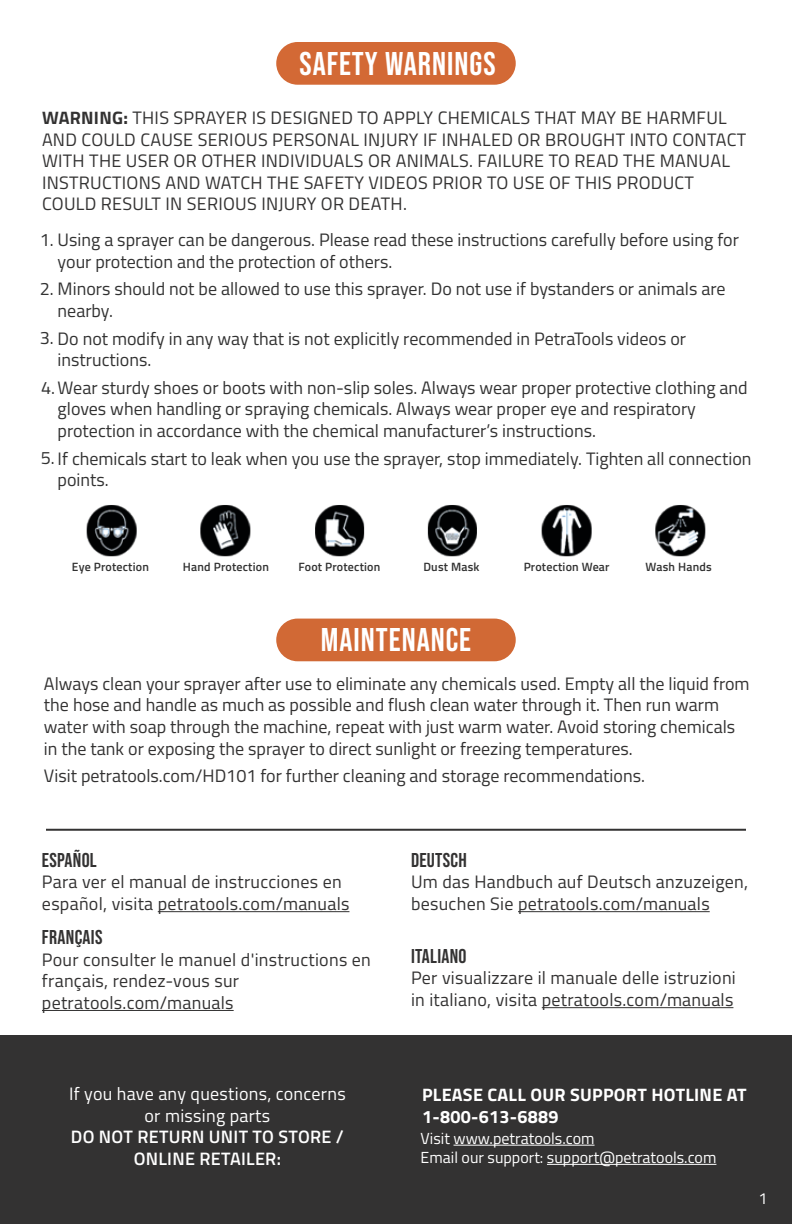
<style>
.page{position:relative;width:792px;height:1224px;background:#fff}
.page>*{position:absolute;margin:0;border:0;box-sizing:border-box;transform-origin:0 0}
.t1{font:700 32.8px "Bebas Neue Pro";letter-spacing:.03em;color:#fff}
.t2{font:700 20px "Bebas Neue Pro";letter-spacing:.015em;color:#333232}
.t3{font:18px/21.6px "Titillium Web";letter-spacing:.015em;color:#333232}
.t4{font:18px/21.6px "Titillium Web";color:#323232}
.t5{font:18px/21.6px "Titillium Web";letter-spacing:.015em;color:#fff;text-align:center}
.t6{font:700 18px/21.6px "Titillium Web";letter-spacing:.015em;color:#fff}
.t7{font:600 18px/21.6px "Titillium Web";letter-spacing:.015em;color:#fff;text-align:center}
.t8{font:16px/19.2px "Titillium Web";color:#fff}
.t9{font:600 12px "Titillium Web";letter-spacing:.015em;color:#323232}
.s1{font-weight:700}
</style>
<div class="page">
<div style="left:0;top:1036px;width:792px;height:188px;background:#333232"></div>
<div style="left:276px;top:619px;width:240px;height:42px;background:#d16935;border-radius:21px"></div>
<div style="left:276px;top:42px;width:240px;height:43px;background:#d36935;border-radius:21px"></div>
<hr style="left:158px;top:911px;width:191px;height:1px;background:#333232">
<hr style="left:42px;top:1010px;width:192px;height:1px;background:#333232">
<hr style="left:518px;top:911px;width:192px;height:1px;background:#333232">
<hr style="left:542px;top:1007px;width:191px;height:1px;background:#333232">
<hr style="left:454px;top:1145px;width:141px;height:1px;background:#fff">
<hr style="left:547px;top:1164px;width:169px;height:1px;background:#fff">
<hr style="left:46px;top:829px;width:700px;height:2px;background:#333232">
<img style="left:86px;top:505px;width:620px;height:52px">
<h1 class="t1" style="left:300px;top:45px;width:197px">SAFETY WARNINGS</h1>
<p class="t3" style="left:42px;top:106px;width:706px"><span class="s1">WARNING:</span> THIS SPRAYER IS DESIGNED TO APPLY CHEMICALS THAT MAY BE HARMFUL AND COULD CAUSE SERIOUS PERSONAL INJURY IF INHALED OR BROUGHT INTO CONTACT WITH THE USER OR OTHER INDIVIDUALS OR ANIMALS. FAILURE TO READ THE MANUAL INSTRUCTIONS AND WATCH THE SAFETY VIDEOS PRIOR TO USE OF THIS PRODUCT COULD RESULT IN SERIOUS INJURY OR DEATH.</p>
<p class="t4" style="left:58px;top:228px;width:683px;text-indent:-18px">1. Using a sprayer can be dangerous. Please read these instructions carefully before using for your protection and the protection of others.</p>
<p class="t4" style="left:58px;top:277px;width:669px;text-indent:-18px">2. Minors should not be allowed to use this sprayer. Do not use if bystanders or animals are nearby.</p>
<p class="t4" style="left:58px;top:327px;width:630px;text-indent:-18px">3. Do not modify in any way that is not explicitly recommended in PetraTools videos or instructions.</p>
<p class="t4" style="left:58px;top:376px;width:692px;text-indent:-17px">4.Wear sturdy shoes or boots with non-slip soles. Always wear proper protective clothing and gloves when handling or spraying chemicals. Always wear proper eye and respiratory protection in accordance with the chemical manufacturer’s instructions.</p>
<p class="t4" style="left:58px;top:447px;width:695px;text-indent:-17px">5. If chemicals start to leak when you use the sprayer, stop immediately. Tighten all connection points.</p>
<p class="t9" style="left:72px;top:558px;width:78px">Eye Protection</p>
<p class="t9" style="left:183px;top:558px;width:87px">Hand Protection</p>
<p class="t9" style="left:299px;top:558px;width:83px">Foot Protection</p>
<p class="t9" style="left:423px;top:558px;width:58px">Dust Mask</p>
<p class="t9" style="left:524px;top:558px;width:87px">Protection Wear</p>
<p class="t9" style="left:646px;top:558px;width:68px">Wash Hands</p>
<h1 class="t1" style="left:321px;top:620px;width:152px">MAINTENANCE</h1>
<p class="t3" style="left:44px;top:672px;width:707px">Always clean your sprayer after use to eliminate any chemicals used. Empty all the liquid from the hose and handle as much as possible and flush clean water through it. Then run warm water with soap through the machine, repeat with just warm water. Avoid storing chemicals in the tank or exposing the sprayer to direct sunlight or freezing temperatures.</p>
<p class="t3" style="left:44px;top:764px;width:602px">Visit petratools.com/HD101 for further cleaning and storage recommendations.</p>
<p class="t2" style="left:42px;top:848px;width:56px">ESPAÑOL</p>
<p class="t3" style="left:42px;top:870px;width:309px">Para ver el manual de instrucciones en español, visita petratools.com/manuals</p>
<p class="t2" style="left:42px;top:926px;width:62px">FRANÇAIS</p>
<p class="t3" style="left:42px;top:948px;width:330px">Pour consulter le manuel d'instructions en français, rendez-vous sur petratools.com/manuals</p>
<p class="t2" style="left:411px;top:848px;width:57px">DEUTSCH</p>
<p class="t3" style="left:411px;top:870px;width:339px">Um das Handbuch auf Deutsch anzuzeigen, besuchen Sie petratools.com/manuals</p>
<p class="t2" style="left:411px;top:944px;width:57px">ITALIANO</p>
<p class="t3" style="left:411px;top:966px;width:326px">Per visualizzare il manuale delle istruzioni in italiano, visita petratools.com/manuals</p>
<p class="t5" style="left:69px;top:1082px;width:278px">If you have any questions, concerns or missing parts</p>
<p class="t7" style="left:71px;top:1125px;width:275px">DO NOT RETURN UNIT TO STORE /<br>ONLINE RETAILER:</p>
<p class="t6" style="left:422px;top:1083px;width:326px">PLEASE CALL OUR SUPPORT HOTLINE AT<br>1-800-613-6889</p>
<p class="t8" style="left:421px;top:1128px;width:297px">Visit www.petratools.com<br>Email our support: support@petratools.com</p>
<p class="t8" style="left:758px;top:1188px;width:10px">1</p>
</div>
